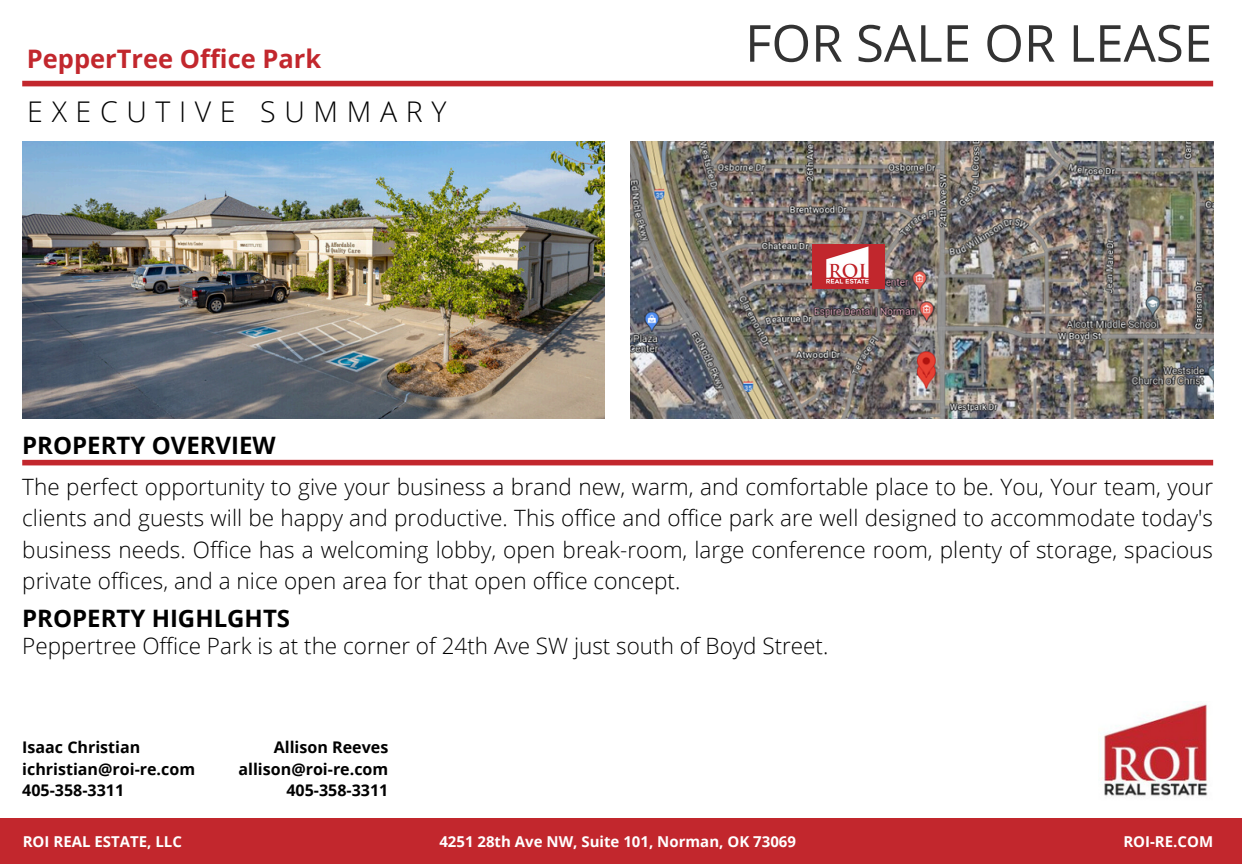
<style>
.page{position:relative;width:1242px;height:864px;background:#fff}
.page>*{position:absolute;margin:0;border:0;box-sizing:border-box;transform-origin:0 0}
.t1{font:51px "Open Sans";color:#333}
.t2{font:300 28.5px "Open Sans";letter-spacing:.305em;color:#000}
.t3{font:700 25.5px "Open Sans";color:#c2272d}
.t4{font:700 24px "Open Sans";color:#000}
.t5{font:300 22.5px/31.5px "Open Sans";color:#000;text-align:justify}
.t6{font:700 16.05px "Open Sans";color:#000}
.t7{font:700 15px "Open Sans";color:#fff}
</style>
<div class="page">
<div style="left:0;top:818px;width:1242px;height:46px;background:#c2272d"></div>
<div style="left:22px;top:81px;width:1191px;height:5px;background:#c2272d"></div>
<img style="left:1102px;top:703px;width:106px;height:94px">
<img style="left:22px;top:142px;width:583px;height:276px">
<img style="left:631px;top:142px;width:583px;height:276px">
<img style="left:813px;top:245px;width:72px;height:43px">
<div style="left:22px;top:460px;width:1191px;height:5px;background:#c2272d"></div>
<p class="t3" style="left:27px;top:40px;width:296px">PepperTree Office Park</p>
<h3 class="t2" style="left:27px;top:92px;width:421px">EXECUTIVE SUMMARY</h3>
<h5 class="t4" style="left:22px;top:429px;width:255px">PROPERTY OVERVIEW</h5>
<p class="t1" style="left:745px;top:7px;width:469px">FOR SALE OR LEASE</p>
<p class="t5" style="left:22px;top:470px;width:1192px">The perfect opportunity to give your business a brand new, warm, and comfortable place to be. You, Your team, your clients and guests will be happy and productive. This office and office park are well designed to accommodate today's business needs. Office has a welcoming lobby, open break-room, large conference room, plenty of storage, spacious private offices, and a nice open area for that open office concept.</p>
<p class="t4" style="left:22px;top:601px;width:269px">PROPERTY HIGHLGHTS</p>
<p class="t5" style="left:22px;top:629px;width:808px">Peppertree Office Park is at the corner of 24th Ave SW just south of Boyd Street.</p>
<h3 class="t6" style="left:22px;top:736px;width:120px">Isaac Christian</h3>
<h5 class="t6" style="left:22px;top:758px;width:174px">ichristian@roi-re.com</h5>
<p class="t6" style="left:22px;top:779px;width:103px">405-358-3311</p>
<p class="t6" style="left:274px;top:736px;width:116px">Allison Reeves</p>
<p class="t6" style="left:238px;top:758px;width:151px">allison@roi-re.com</p>
<p class="t6" style="left:286px;top:779px;width:103px">405-358-3311</p>
<h6 class="t7" style="left:23px;top:831px;width:161px">ROI REAL ESTATE, LLC</h6>
<p class="t7" style="left:439px;top:831px;width:358px">4251 28th Ave NW, Suite 101, Norman, OK 73069</p>
<h6 class="t7" style="left:1123px;top:831px;width:91px">ROI-RE.COM</h6>
</div>
